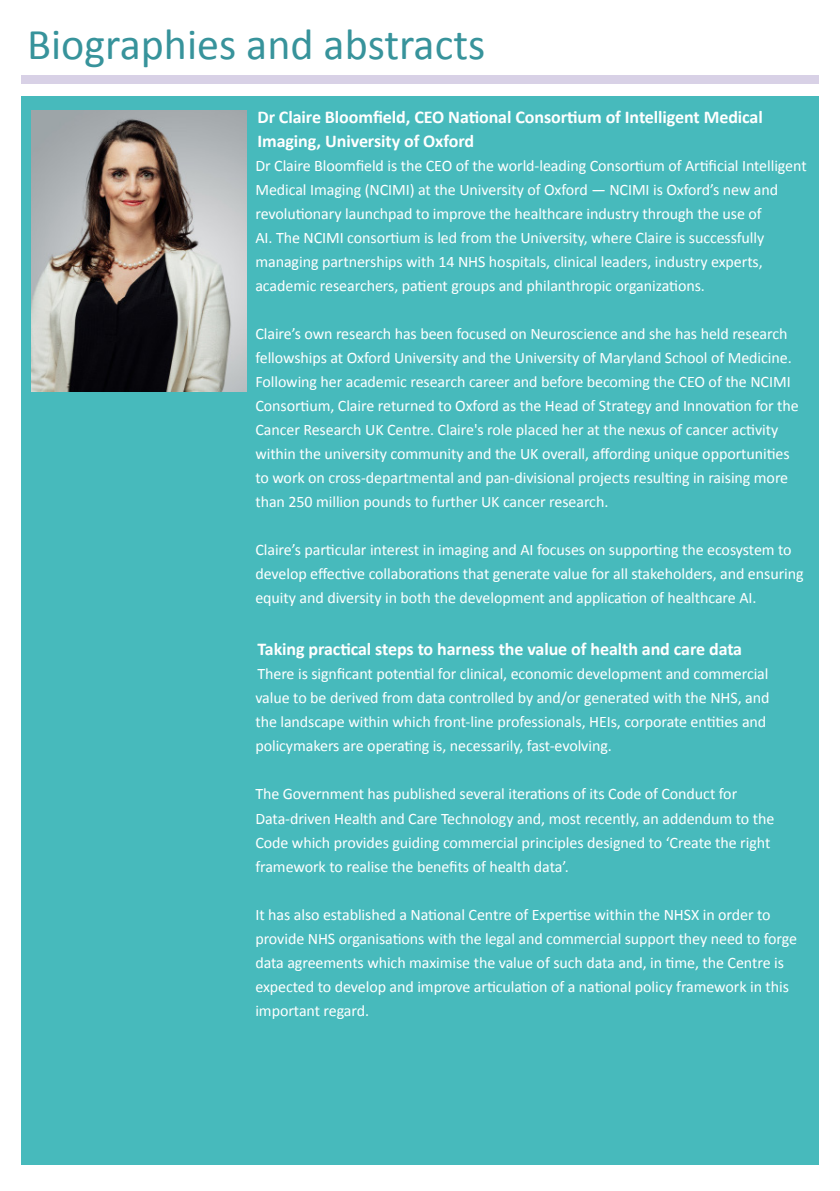
<style>
.page{position:relative;width:840px;height:1191px;background:#fff}
.page>*{position:absolute;margin:0;border:0;box-sizing:border-box;transform-origin:0 0}
.t1{font:44px "Calibri";color:#37939b}
.t2{font:700 18px/24px "Calibri";letter-spacing:-.005em;color:#fff}
.t3{font:16px/24px "Calibri";letter-spacing:-.005em;color:#fff}
</style>
<div class="page">
<div style="left:21px;top:96px;width:797px;height:1068px;background:#47babc"></div>
<div style="left:21px;top:75px;width:797px;height:9px;background:#d8d1e6"></div>
<img style="left:32px;top:111px;width:215px;height:280px">
<p class="t1" style="left:27px;top:17px;width:459px">Biographies and abstracts</p>
<p class="t2" style="left:257px;top:105px;width:506px">Dr Claire Bloomfield, CEO National Consortium of Intelligent Medical<br>Imaging, University of Oxford</p>
<p class="t3" style="left:255px;top:153px;width:552px">Dr Claire Bloomfield is the CEO of the world-leading Consortium of Artificial Intelligent Medical Imaging (NCIMI) at the University of Oxford — NCIMI is Oxford’s new and revolutionary launchpad to improve the healthcare industry through the use of<br>AI. The NCIMI consortium is led from the University, where Claire is successfully managing partnerships with 14 NHS hospitals, clinical leaders, industry experts, academic researchers, patient groups and philanthropic organizations.</p>
<p class="t3" style="left:255px;top:321px;width:544px">Claire’s own research has been focused on Neuroscience and she has held research fellowships at Oxford University and the University of Maryland School of Medicine.<br>Following her academic research career and before becoming the CEO of the NCIMI Consortium, Claire returned to Oxford as the Head of Strategy and Innovation for the Cancer Research UK Centre. Claire's role placed her at the nexus of cancer activity within the university community and the UK overall, affording unique opportunities to work on cross-departmental and pan-divisional projects resulting in raising more than 250 million pounds to further UK cancer research.</p>
<p class="t3" style="left:255px;top:537px;width:549px">Claire’s particular interest in imaging and AI focuses on supporting the ecosystem to develop effective collaborations that generate value for all stakeholders, and ensuring equity and diversity in both the development and application of healthcare AI.</p>
<p class="t2" style="left:257px;top:637px;width:486px">Taking practical steps to harness the value of health and care data</p>
<p class="t3" style="left:255px;top:662px;width:515px">There is signficant potential for clinical, economic development and commercial value to be derived from data controlled by and/or generated with the NHS, and the landscape within which front-line professionals, HEIs, corporate entities and policymakers are operating is, necessarily, fast-evolving.</p>
<p class="t3" style="left:255px;top:782px;width:520px">The Government has published several iterations of its Code of Conduct for Data-driven Health and Care Technology and, most recently, an addendum to the Code which provides guiding commercial principles designed to ‘Create the right framework to realise the benefits of health data’.</p>
<p class="t3" style="left:255px;top:902px;width:543px">It has also established a National Centre of Expertise within the NHSX in order to provide NHS organisations with the legal and commercial support they need to forge data agreements which maximise the value of such data and, in time, the Centre is expected to develop and improve articulation of a national policy framework in this important regard.</p>
</div>
